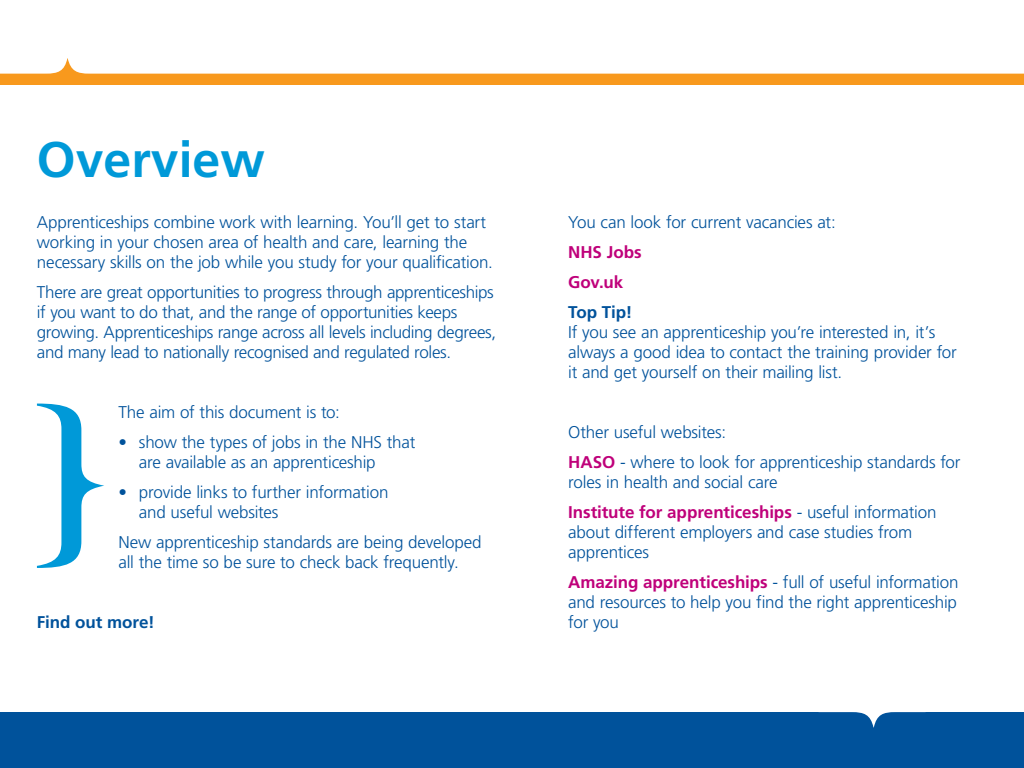
<style>
.page{position:relative;width:1024px;height:768px;background:#fff}
.page>*{position:absolute;margin:0;border:0;box-sizing:border-box;transform-origin:0 0}
.t1{font:700 50px "Frutiger";color:#0099d8}
.t2{font:300 17px/20px "Frutiger";letter-spacing:-.015em;color:#00529b}
.t3{font:700 17px "Frutiger";letter-spacing:-.005em;color:#00529b}
.t4{font:700 17px/30px "Frutiger";color:#bf007a}
.s1{font-weight:700;color:#bf007a}
</style>
<div class="page">
<svg style="left:0;top:58px;width:1024px;height:27px"></svg>
<div style="left:0;top:713px;width:1024px;height:55px;background:#00529b"></div>
<svg style="left:819px;top:712px;width:107px;height:15px"></svg>
<svg style="left:37px;top:404px;width:67px;height:164px"></svg>
<h1 class="t1" style="left:37px;top:130px;width:229px">Overview</h1>
<p class="t2" style="left:37px;top:212px;width:458px">Apprenticeships combine work with learning. You’ll get to start working in your chosen area of health and care, learning the necessary skills on the job while you study for your qualification.</p>
<p class="t2" style="left:37px;top:282px;width:461px">There are great opportunities to progress through apprenticeships if you want to do that, and the range of opportunities keeps growing. Apprenticeships range across all levels including degrees, and many lead to nationally recognised and regulated roles.</p>
<p class="t2" style="left:118px;top:402px;width:223px">The aim of this document is to:</p>
<p class="t2" style="left:139px;top:432px;width:278px;text-indent:-21px">• show the types of jobs in the NHS that are available as an apprenticeship</p>
<p class="t2" style="left:139px;top:482px;width:251px;text-indent:-21px">• provide links to further information and useful websites</p>
<p class="t2" style="left:118px;top:532px;width:365px">New apprenticeship standards are being developed all the time so be sure to check back frequently.</p>
<p class="t3" style="left:37px;top:612px;width:119px">Find out more!</p>
<p class="t2" style="left:568px;top:212px;width:269px">You can look for current vacancies at:</p>
<p class="t4" style="left:568px;top:237px;width:75px">NHS Jobs<br>Gov.uk</p>
<p class="t3" style="left:568px;top:302px;width:66px">Top Tip!</p>
<p class="t2" style="left:568px;top:322px;width:390px">If you see an apprenticeship you’re interested in, it’s always a good idea to contact the training provider for it and get yourself on their mailing list.</p>
<p class="t2" style="left:568px;top:417px;width:394px;line-height:30px">Other useful websites:<br><span class="s1">HASO</span> - where to look for apprenticeship standards for</p>
<p class="t2" style="left:568px;top:467px;width:370px;line-height:30px">roles in health and social care<br><span class="s1">Institute for apprenticeships</span> - useful information</p>
<p class="t2" style="left:568px;top:522px;width:346px">about different employers and case studies from apprentices</p>
<p class="t2" style="left:568px;top:572px;width:392px;text-align:justify"><span class="s1">Amazing apprenticeships</span> - full of useful information and resources to help you find the right apprenticeship for you</p>
</div>
